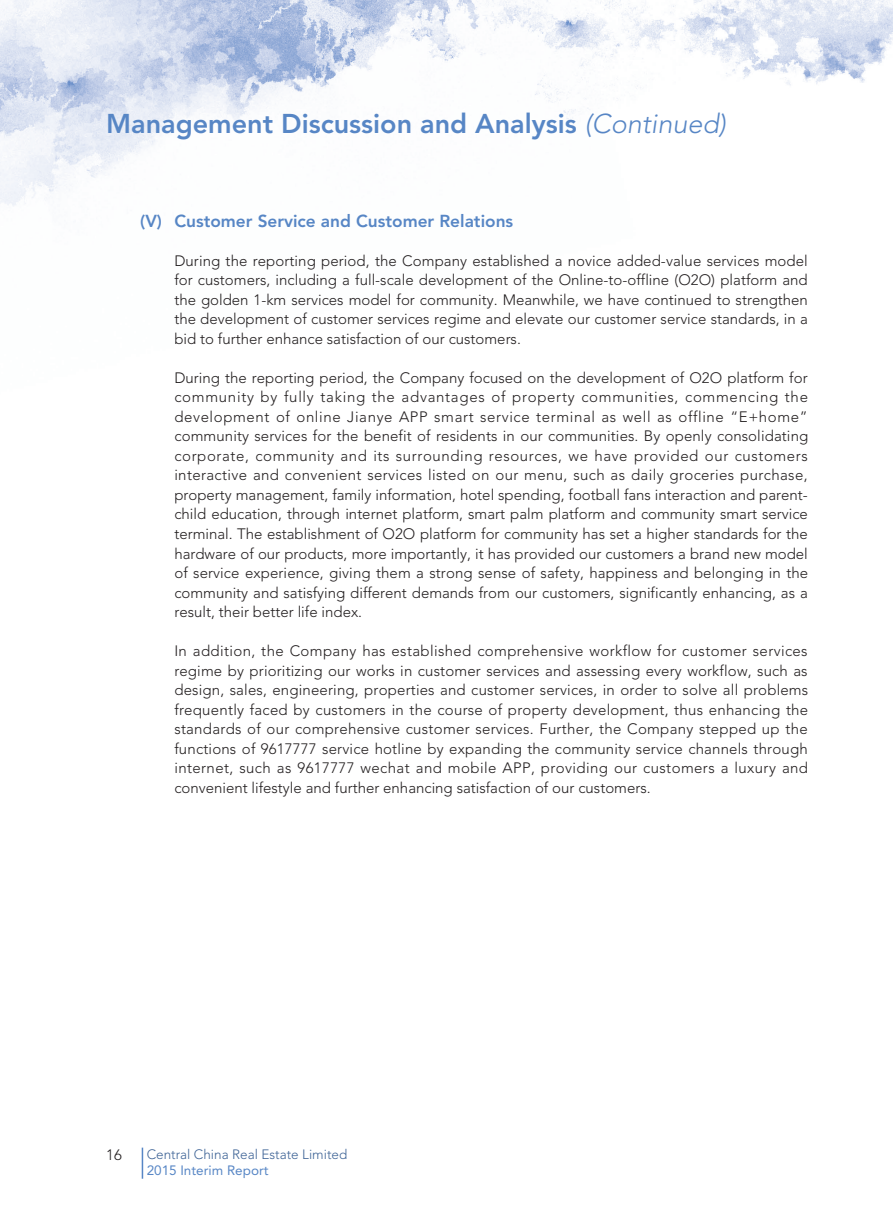
<style>
.page{position:relative;width:893px;height:1212px;background:#fff}
.page>*{position:absolute;margin:0;border:0;box-sizing:border-box;transform-origin:0 0}
.t1{font:800 27px "Avenir LT Std";color:#5786c5}
._02_H2{font:800 17.25px "Avenir LT Std";color:#5786c5}
._00_txt{font:300 15px/19.5px "Avenir LT Std";color:#231f20;text-align:justify}
.t2{font:300 13.5px "Avenir LT Std";color:#406597}
.t3{font:13.5px "Avenir LT Std";color:#5786c5}
.s1{font-weight:300;font-style:italic}
</style>
<div class="page">
<img style="left:0;top:0;width:893px;height:1179px">
<hr style="left:142px;top:1147px;width:1px;height:32px;background:#5786c5">
<h1 class="t1" style="left:106px;top:108px;width:621px">Management Discussion and Analysis <span class="s1">(Continued)</span></h1>
<p class="_02_H2" style="left:140px;top:211px;width:374px">(V) Customer Service and Customer Relations</p>
<p class="_00_txt" style="left:174px;top:251px;width:635px">During the reporting period, the Company established a novice added-value services model for customers, including a full-scale development of the Online-to-offline (O2O) platform and the golden 1-km services model for community. Meanwhile, we have continued to strengthen the development of customer services regime and elevate our customer service standards, in a bid to further enhance satisfaction of our customers.</p>
<p class="_00_txt" style="left:174px;top:368px;width:635px">During the reporting period, the Company focused on the development of O2O platform for community by fully taking the advantages of property communities, commencing the development of online Jianye APP smart service terminal as well as offline “E+home” community services for the benefit of residents in our communities. By openly consolidating corporate, community and its surrounding resources, we have provided our customers interactive and convenient services listed on our menu, such as daily groceries purchase, property management, family information, hotel spending, football fans interaction and parent&shy;child education, through internet platform, smart palm platform and community smart service terminal. The establishment of O2O platform for community has set a higher standards for the hardware of our products, more importantly, it has provided our customers a brand new model of service experience, giving them a strong sense of safety, happiness and belonging in the community and satisfying different demands from our customers, significantly enhancing, as a result, their better life index.</p>
<p class="_00_txt" style="left:174px;top:641px;width:635px">In addition, the Company has established comprehensive workflow for customer services regime by prioritizing our works in customer services and assessing every workflow, such as design, sales, engineering, properties and customer services, in order to solve all problems frequently faced by customers in the course of property development, thus enhancing the standards of our comprehensive customer services. Further, the Company stepped up the functions of 9617777 service hotline by expanding the community service channels through internet, such as 9617777 wechat and mobile APP, providing our customers a luxury and convenient lifestyle and further enhancing satisfaction of our customers.</p>
<p class="_00_txt" style="left:106px;top:1145px;width:17px">16</p>
<p class="t2" style="left:147px;top:1146px;width:202px">Central China Real Estate Limited</p>
<p class="t3" style="left:147px;top:1163px;width:123px">2015 Interim Report</p>
</div>
